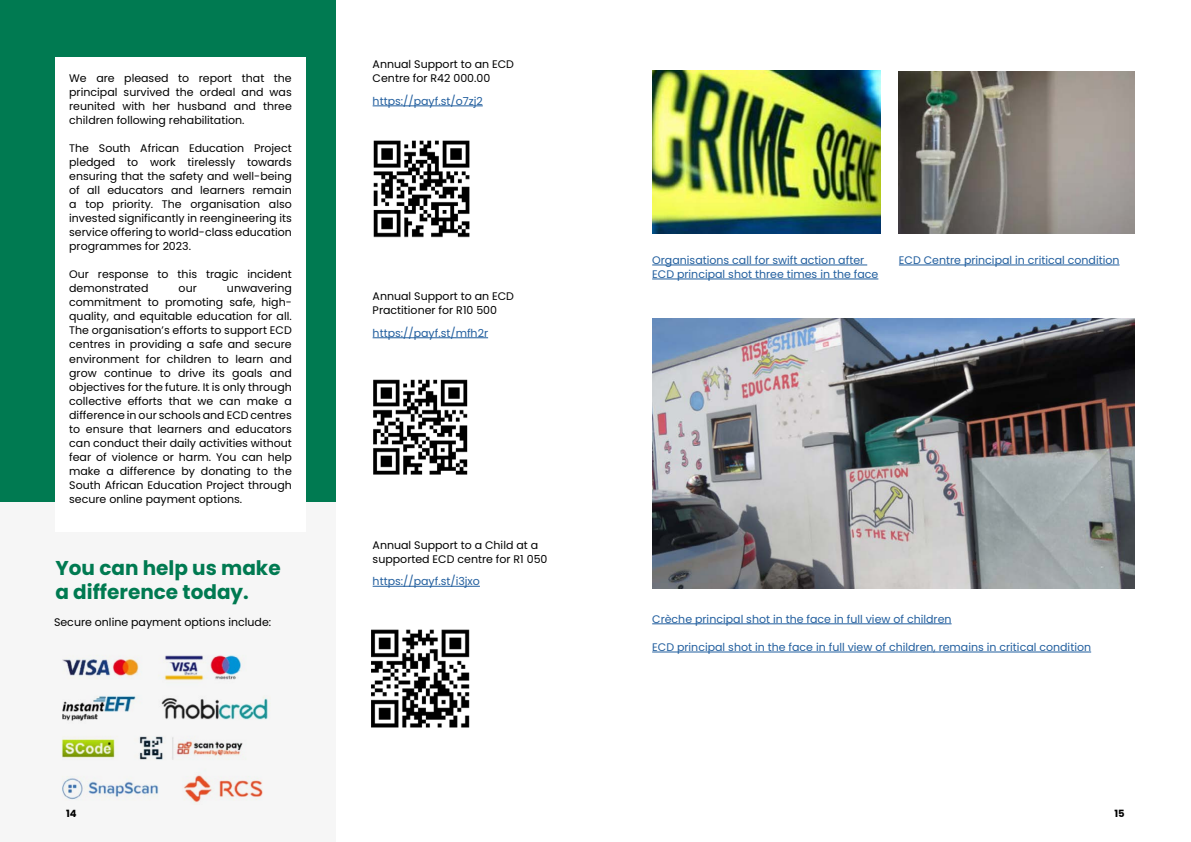
<style>
.page{position:relative;width:1191px;height:842px;background:#fff}
.page>*{position:absolute;margin:0;border:0;box-sizing:border-box;transform-origin:0 0}
.t1{font:700 20px/24px "Poppins";color:#007a51}
.t2{font:11px/14px "Poppins";color:#000}
.t3{font:11px/14px "Poppins";color:#215e9e}
.t4{font:700 10px "Poppins";color:#000}
</style>
<div class="page">
<div style="left:0;top:502px;width:336px;height:340px;background:#f6f6f6"></div>
<div style="left:0;top:0;width:336px;height:502px;background:#007a51"></div>
<div style="left:55px;top:57px;width:251px;height:474px;background:#fff"></div>
<hr style="left:373px;top:106px;width:110px;height:1px;background:#215e9e">
<hr style="left:373px;top:337px;width:115px;height:1px;background:#215e9e">
<hr style="left:373px;top:586px;width:107px;height:1px;background:#215e9e">
<img style="left:61px;top:655px;width:207px;height:148px">
<img style="left:373px;top:140px;width:97px;height:98px">
<img style="left:373px;top:379px;width:95px;height:96px">
<img style="left:371px;top:629px;width:99px;height:99px">
<hr style="left:652px;top:265px;width:215px;height:1px;background:#215e9e">
<hr style="left:652px;top:279px;width:226px;height:1px;background:#215e9e">
<hr style="left:899px;top:265px;width:220px;height:1px;background:#215e9e">
<hr style="left:652px;top:623px;width:299px;height:1px;background:#215e9e">
<hr style="left:652px;top:652px;width:439px;height:1px;background:#215e9e">
<img style="left:652px;top:71px;width:228px;height:163px">
<img style="left:652px;top:319px;width:482px;height:270px">
<img style="left:899px;top:72px;width:235px;height:162px">
<p class="t2" style="left:69px;top:72px;width:224px;text-align:justify">We are pleased to report that the principal survived the ordeal and was reunited with her husband and three children following rehabilitation.</p>
<p class="t2" style="left:69px;top:142px;width:224px;text-align:justify">The South African Education Project pledged to work tirelessly towards ensuring that the safety and well-being of all educators and learners remain a top priority. The organisation also invested significantly in reengineering its service offering to world-class education programmes for 2023.</p>
<p class="t2" style="left:69px;top:268px;width:224px">Our response to this tragic incident demonstrated</p>
<p class="t2" style="left:69px;top:282px;width:224px;text-align:justify;text-indent:158px">unwavering commitment to promoting safe, high&shy;quality, and equitable education for all.<br>The organisation’s efforts to support ECD centres in providing a safe and secure environment for children to learn and grow continue to drive its goals and objectives for the future. It is only through collective efforts that we can make a difference in our schools and ECD centres to ensure that learners and educators can conduct their daily activities without fear of violence or harm. You can help make a difference by donating to the South African Education Project through secure online payment options.</p>
<p class="t2" style="left:179px;top:282px;width:20px">our</p>
<h1 class="t1" style="left:55px;top:557px;width:227px">You can help us make a difference today.</h1>
<p class="t2" style="left:54px;top:615px;width:219px">Secure online payment options include:</p>
<p class="t2" style="left:373px;top:57px;width:143px">Annual Support to an ECD<br>Centre for R42 000.00</p>
<p class="t3" style="left:373px;top:94px;width:112px">https://payf.st/o7zj2</p>
<p class="t2" style="left:373px;top:289px;width:143px">Annual Support to an ECD<br>Practitioner for R10 500</p>
<p class="t3" style="left:373px;top:326px;width:117px">https://payf.st/mfh2r</p>
<p class="t2" style="left:373px;top:538px;width:176px">Annual Support to a Child at a supported ECD centre for R1 050</p>
<p class="t3" style="left:373px;top:574px;width:109px">https://payf.st/i3jxo</p>
<p class="t3" style="left:652px;top:253px;width:228px">Organisations call for swift action after<br>ECD principal shot three times in the face</p>
<p class="t3" style="left:899px;top:253px;width:222px">ECD Centre principal in critical condition</p>
<p class="t3" style="left:652px;top:612px;width:301px">Crèche principal shot in the face in full view of children</p>
<p class="t3" style="left:652px;top:640px;width:440px">ECD principal shot in the face in full view of children, remains in critical condition</p>
<p class="t4" style="left:66px;top:807px;width:12px">14</p>
<p class="t4" style="left:1114px;top:807px;width:12px">15</p>
</div>
